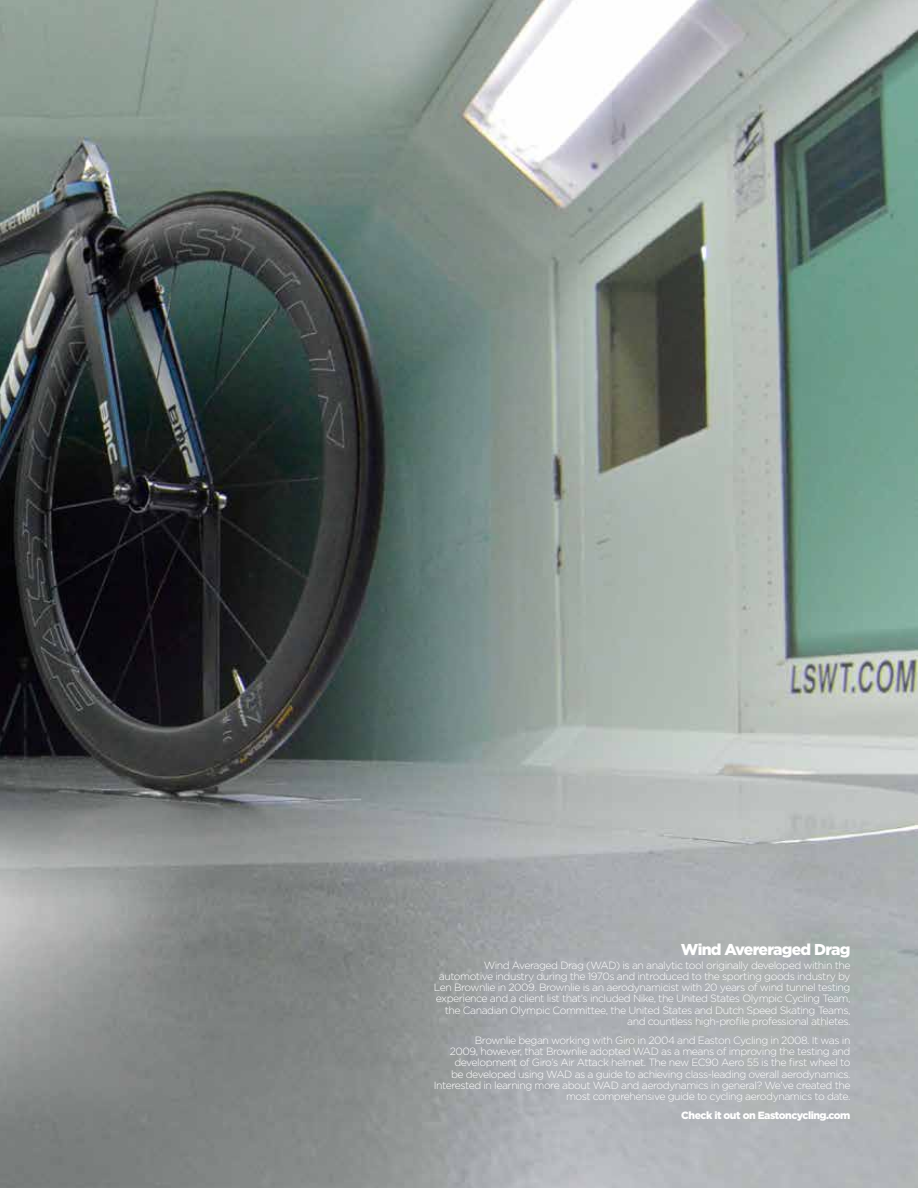
<style>
.page{position:relative;width:918px;height:1188px;background:#fff}
.page>*{position:absolute;margin:0;border:0;box-sizing:border-box;transform-origin:0 0}
.t1{font:900 15.75px "Gotham";letter-spacing:-.045em;color:#fff}
.t2{font:300 10.5px/11.2px "Gotham";letter-spacing:-.045em;color:#fff;text-align:right}
.t3{font:900 10.5px "Gotham";letter-spacing:-.045em;color:#fff}
</style>
<div class="page">
<img style="left:0;top:0;width:918px;height:1188px">
<h1 class="t1" style="left:681px;top:939px;width:171px">Wind Avereraged Drag</h1>
<p class="t2" style="left:434px;top:959px;width:418px">Wind Averaged Drag (WAD) is an analytic tool originally developed within the automotive industry during the 1970s and introduced to the sporting goods industry by Len Brownlie in 2009. Brownlie is an aerodynamicist with 20 years of wind tunnel testing experience and a client list that’s included Nike, the United States Olympic Cycling Team, the Canadian Olympic Committee, the United States and Dutch Speed Skating Teams, and countless high-profile professional athletes.</p>
<p class="t2" style="left:434px;top:1034px;width:418px">Brownlie began working with Giro in 2004 and Easton Cycling in 2008. It was in<br>2009, however, that Brownlie adopted WAD as a means of improving the testing and development of Giro’s Air Attack helmet. The new EC90 Aero 55 is the first wheel to<br>be developed using WAD as a guide to achieving class-leading overall aerodynamics.<br>Interested in learning more about WAD and aerodynamics in general? We’ve created the most comprehensive guide to cycling aerodynamics to date.</p>
<p class="t3" style="left:681px;top:1108px;width:171px">Check it out on Eastoncycling.com</p>
</div>
